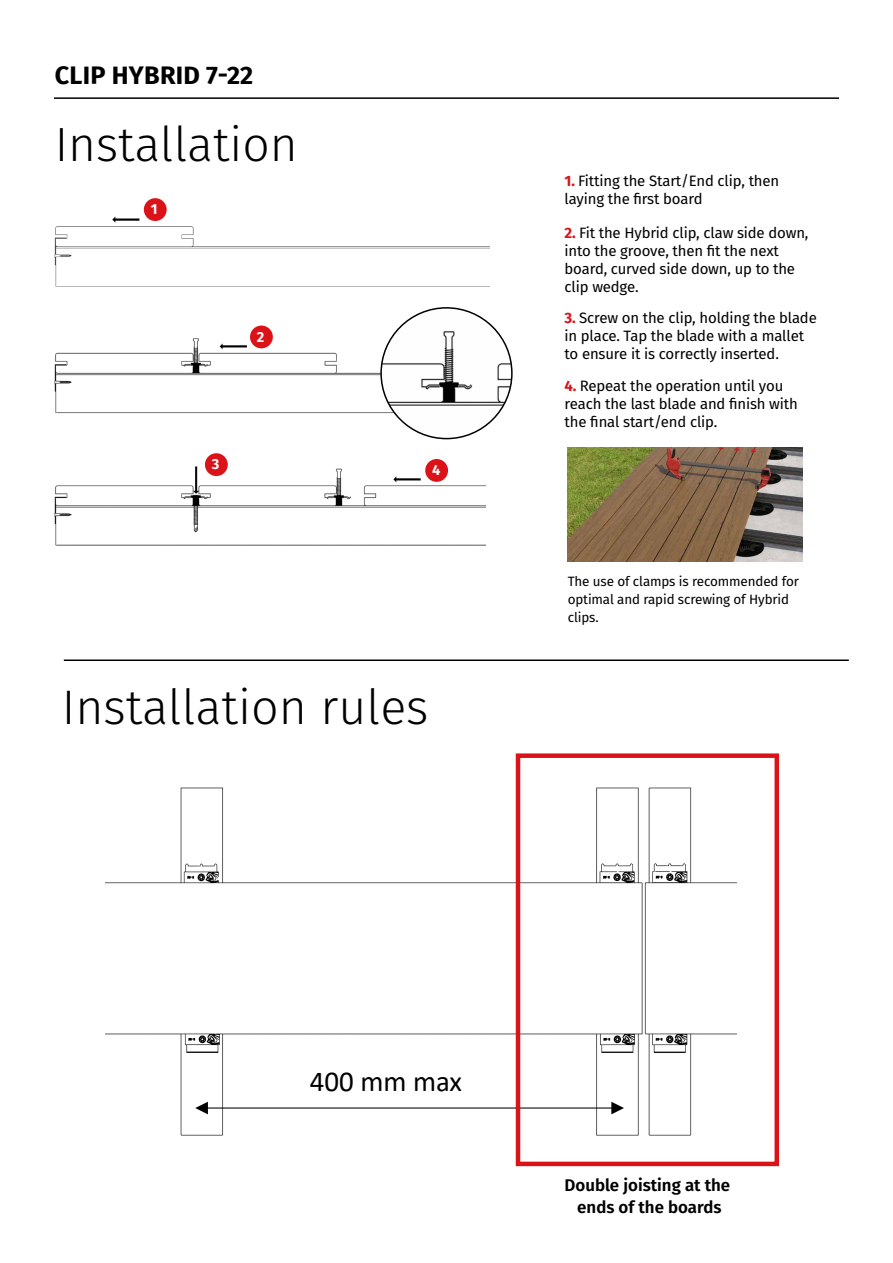
<style>
.page{position:relative;width:893px;height:1263px;background:#fff}
.page>*{position:absolute;margin:0;border:0;box-sizing:border-box;transform-origin:0 0}
.t1{font:300 48.45px "Fira Sans";color:#000}
.t2{font:300 48px "Fira Sans";color:#000}
.t3{font:33.75px "Calibri";color:#000}
.t4{font:28.95px "Calibri";color:#000}
.t5{font:700 25.2px "Fira Sans";letter-spacing:.01em;color:#000}
.t6{font:600 16.95px/22.5px "Fira Sans";color:#000;text-align:center}
.t7{font:15px/18px "Fira Sans";letter-spacing:-.01em;color:#000}
.t8{font:700 14.55px "Fira Sans";color:#fff}
.t9{font:13.5px/18px "Fira Sans";letter-spacing:-.01em;color:#000}
.s1{font-weight:700;color:#db1218}
</style>
<div class="page">
<hr style="left:54px;top:97px;width:785px;height:2px;background:#000">
<img style="left:54px;top:203px;width:436px;height:84px">
<img style="left:54px;top:327px;width:354px;height:100px">
<img style="left:54px;top:460px;width:431px;height:86px">
<div style="left:144px;top:198px;width:23px;height:23px;background:#db1218;border-radius:50%"></div>
<img style="left:381px;top:308px;width:131px;height:131px;border-radius:65px">
<div style="left:205px;top:453px;width:23px;height:23px;background:#db1218;border-radius:50%"></div>
<div style="left:250px;top:326px;width:23px;height:22px;background:#db1218;border-radius:50%"></div>
<div style="left:425px;top:459px;width:23px;height:23px;background:#db1218;border-radius:50%"></div>
<img style="left:106px;top:753px;width:630px;height:393px">
<svg style="left:195px;top:1102px;width:429px;height:12px"></svg>
<div style="left:516px;top:753px;width:263px;height:413px;border:4px solid #db1218"></div>
<hr style="left:64px;top:659px;width:785px;height:2px;background:#000">
<img style="left:568px;top:448px;width:235px;height:113px">
<p class="t5" style="left:55px;top:54px;width:200px">CLIP HYBRID 7-22</p>
<p class="t2" style="left:55px;top:110px;width:244px">Installation</p>
<p class="t8" style="left:151px;top:197px;width:8px">1</p>
<p class="t8" style="left:257px;top:324px;width:9px">2</p>
<p class="t8" style="left:212px;top:452px;width:9px">3</p>
<p class="t8" style="left:432px;top:458px;width:10px">4</p>
<p class="t1" style="left:62px;top:673px;width:368px">Installation rules</p>
<p class="t7" style="left:565px;top:171px;width:216px"><span class="s1">1.</span> Fitting the Start/End clip, then laying the first board</p>
<p class="t7" style="left:565px;top:223px;width:245px"><span class="s1">2.</span> Fit the Hybrid clip, claw side down, into the groove, then fit the next board, curved side down, up to the clip wedge.</p>
<p class="t7" style="left:565px;top:308px;width:254px"><span class="s1">3.</span> Screw on the clip, holding the blade in place. Tap the blade with a mallet to ensure it is correctly inserted.</p>
<p class="t7" style="left:565px;top:376px;width:235px"><span class="s1">4.</span> Repeat the operation until you reach the last blade and finish with the final start/end clip.</p>
<p class="t9" style="left:568px;top:572px;width:233px">The use of clamps is recommended for optimal and rapid screwing of Hybrid clips.</p>
<p class="t3" style="left:301px;top:1057px;width:179px">400 mm max</p>
<p class="t4" style="left:310px;top:1062px;width:154px">400 mm max</p>
<p class="t6" style="left:564px;top:1172px;width:167px">Double joisting at the ends of the boards</p>
</div>
